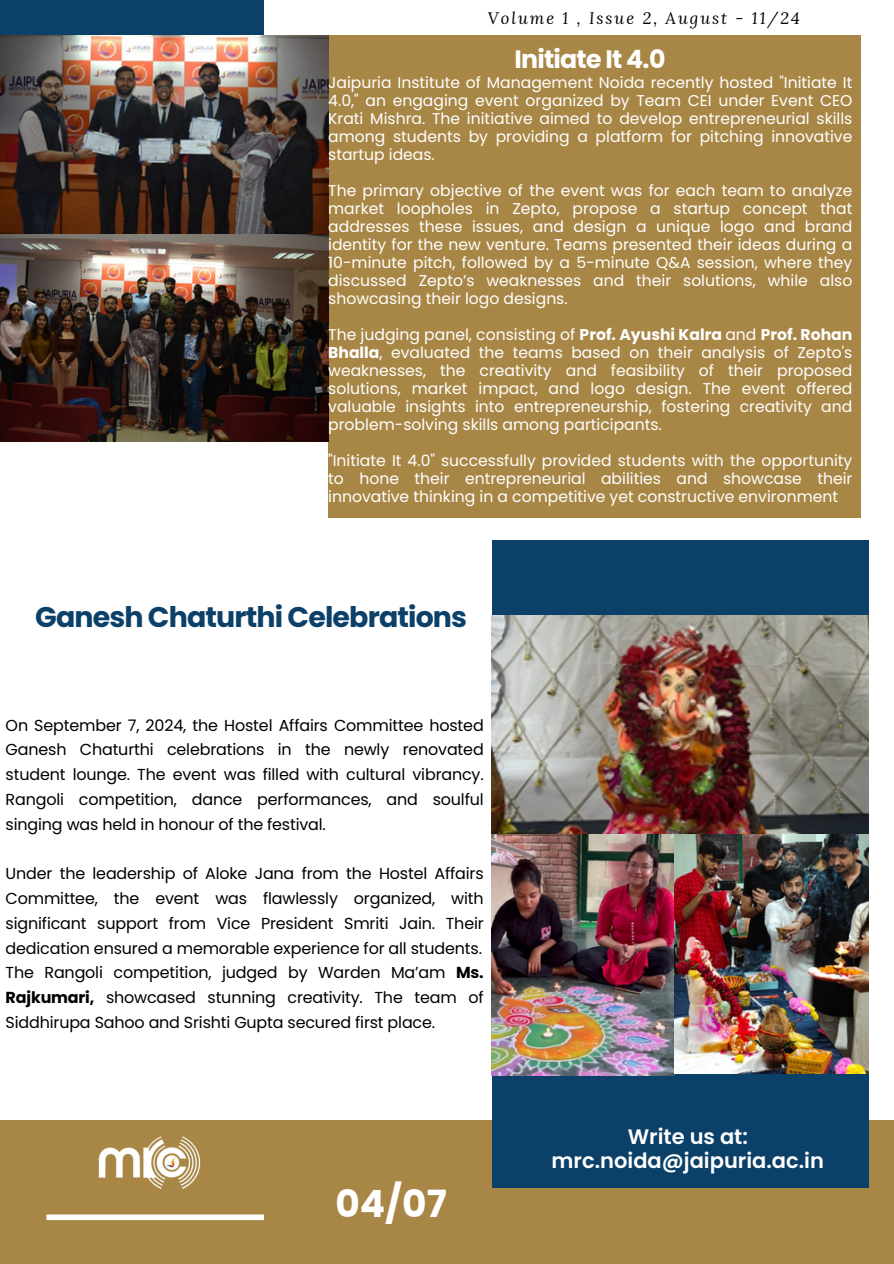
<style>
.page{position:relative;width:894px;height:1264px;background:#fff}
.page>*{position:absolute;margin:0;border:0;box-sizing:border-box;transform-origin:0 0}
.t1{font:700 37.5px "Poppins";color:#fff}
.t2{font:700 28.35px "Poppins";letter-spacing:-.03em;color:#0b4068}
.t3{font:700 25.2px "Poppins";letter-spacing:-.03em;color:#fff}
.t4{font:600 21px/24.8px "Poppins";color:#fff;text-align:center}
.t5{font:italic 16.5px "Lora";letter-spacing:.12em;color:#000}
.t6{font:15.9px/24.8px "Poppins";letter-spacing:-.01em;color:#000;text-align:justify}
.t7{font:15.6px/18px "Poppins";color:#fff;text-align:justify}
.s1{font-weight:700}
</style>
<div class="page">
<div style="left:328px;top:35px;width:532px;height:483px;background:#a88746"></div>
<div style="left:0;top:0;width:264px;height:431px;background:#0b4068"></div>
<div style="left:0;top:1120px;width:893px;height:143px;background:#a88746"></div>
<div style="left:491px;top:540px;width:377px;height:647px;background:#0b4068"></div>
<div style="left:46px;top:1214px;width:218px;height:6px;background:#fff"></div>
<img style="left:83px;top:1136px;width:129px;height:85px">
<img style="left:0;top:35px;width:328px;height:406px">
<img style="left:491px;top:615px;width:377px;height:219px">
<img style="left:491px;top:834px;width:183px;height:241px">
<img style="left:674px;top:834px;width:194px;height:239px">
<h2 class="t5" style="left:487px;top:7px;width:313px">Volume 1 , Issue 2, August - 11/24</h2>
<h1 class="t3" style="left:514px;top:41px;width:152px">Initiate It 4.0</h1>
<p class="t7" style="left:328px;top:74px;width:525px">Jaipuria Institute of Management Noida recently hosted "Initiate It 4.0," an engaging event organized by Team CEI under Event CEO Krati Mishra. The initiative aimed to develop entrepreneurial skills among students by providing a platform for pitching innovative startup ideas.</p>
<p class="t7" style="left:328px;top:182px;width:525px">The primary objective of the event was for each team to analyze market loopholes in Zepto, propose a startup concept that addresses these issues, and design a unique logo and brand identity for the new venture. Teams presented their ideas during a 10-minute pitch, followed by a 5-minute Q&amp;A session, where they discussed Zepto’s weaknesses and their solutions, while also showcasing their logo designs.</p>
<p class="t7" style="left:328px;top:326px;width:525px">The judging panel, consisting of <span class="s1">Prof. Ayushi Kalra</span> and <span class="s1">Prof. Rohan Bhalla</span>, evaluated the teams based on their analysis of Zepto's weaknesses, the creativity and feasibility of their proposed solutions, market impact, and logo design. The event offered valuable insights into entrepreneurship, fostering creativity and problem-solving skills among participants.</p>
<p class="t7" style="left:328px;top:452px;width:525px">"Initiate It 4.0" successfully provided students with the opportunity to hone their entrepreneurial abilities and showcase their innovative thinking in a competitive yet constructive environment</p>
<p class="t2" style="left:35px;top:597px;width:433px">Ganesh Chaturthi Celebrations</p>
<p class="t6" style="left:6px;top:712px;width:479px">On September 7, 2024, the Hostel Affairs Committee hosted Ganesh Chaturthi celebrations in the newly renovated student lounge. The event was filled with cultural vibrancy.<br>Rangoli competition, dance performances, and soulful singing was held in honour of the festival.</p>
<p class="t6" style="left:6px;top:861px;width:479px">Under the leadership of Aloke Jana from the Hostel Affairs Committee, the event was flawlessly organized, with significant support from Vice President Smriti Jain. Their dedication ensured a memorable experience for all students.</p>
<p class="t6" style="left:6px;top:960px;width:479px">The Rangoli competition, judged by Warden Ma’am <span class="s1">Ms.<br>Rajkumari,</span> showcased stunning creativity. The team of Siddhirupa Sahoo and Srishti Gupta secured first place.</p>
<p class="t1" style="left:335px;top:1178px;width:113px">04/07</p>
<h4 class="t4" style="left:551px;top:1123px;width:274px">Write us at: mrc.noida@jaipuria.ac.in</h4>
</div>
